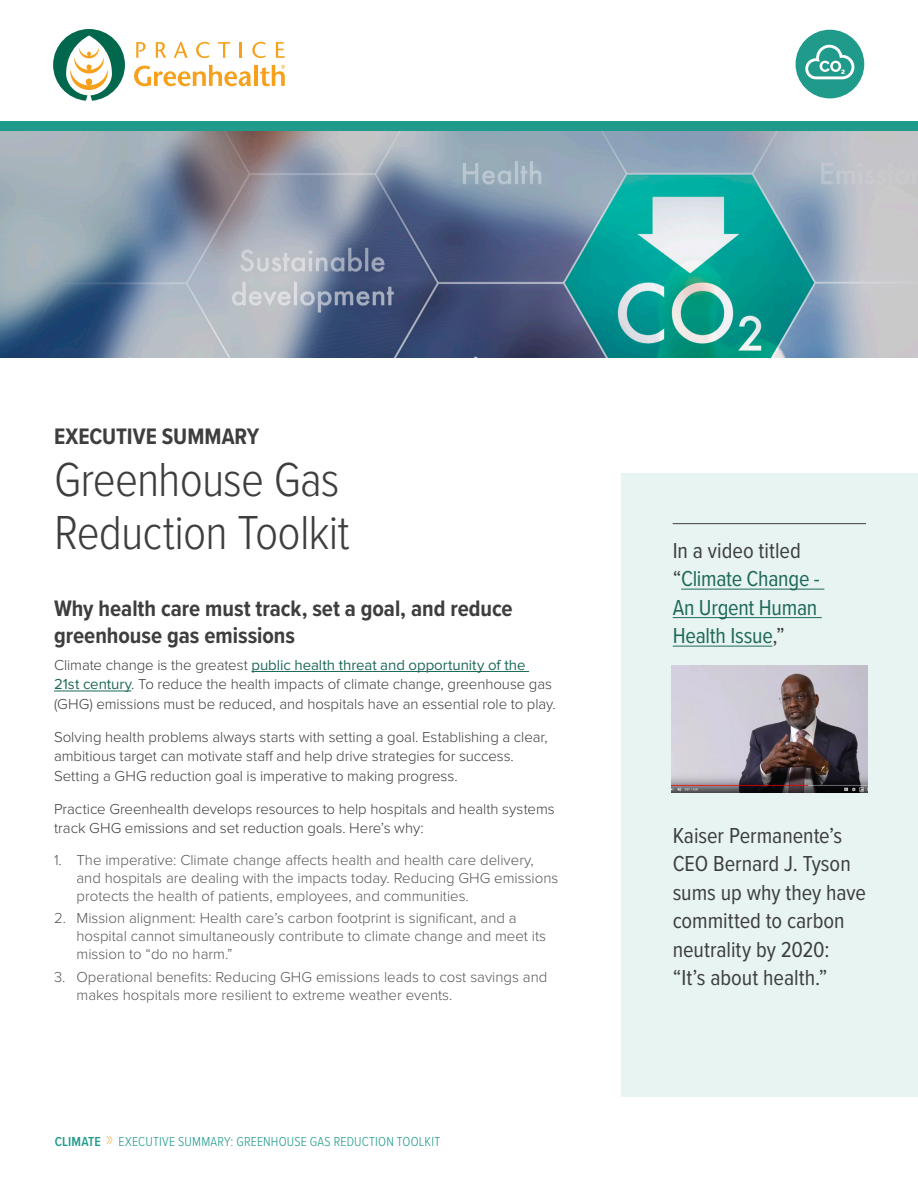
<style>
.page{position:relative;width:918px;height:1188px;background:#fff}
.page>*{position:absolute;margin:0;border:0;box-sizing:border-box;transform-origin:0 0}
.t1{font:300 49.5px/52.5px "Proxima Nova Cond";letter-spacing:-.02em;color:#3e3e3f}
.t2{font:700 23.25px/27px "Proxima Nova Cond";color:#3e3e3f}
.Callouts{font:22.5px/28.5px "Proxima Nova Cond";letter-spacing:-.005em;color:#3e3e3f}
.Callouts-2{font:22.5px/28.5px "Proxima Nova Cond";letter-spacing:-.01em;color:#1f695a}
.Body{font:300 15px/19.5px "Proxima Nova";letter-spacing:-.005em;color:#3e3e3f}
.t3{font:300 15px/18px "Proxima Nova";color:#57585a}
.t4{font:300 13.5px "Proxima Nova Cond";letter-spacing:.015em;color:#1f9a8b}
.s1{font-weight:400;color:#1f695a}
.s2{font-weight:600}
.s3{font-size:21.15px;color:#f4a11d}
.s4{color:#3e3e3f}
</style>
<div class="page">
<svg style="left:796px;top:30px;width:68px;height:68px"></svg>
<div style="left:0;top:121px;width:918px;height:10px;background:#1f9a8b"></div>
<svg style="left:53px;top:29px;width:72px;height:72px"></svg>
<svg style="left:136px;top:42px;width:10px;height:16px"></svg>
<svg style="left:156px;top:42px;width:10px;height:16px"></svg>
<svg style="left:174px;top:42px;width:14px;height:16px"></svg>
<svg style="left:196px;top:42px;width:14px;height:16px"></svg>
<svg style="left:218px;top:42px;width:12px;height:16px"></svg>
<svg style="left:240px;top:42px;width:2px;height:16px"></svg>
<svg style="left:252px;top:42px;width:14px;height:16px"></svg>
<svg style="left:276px;top:42px;width:9px;height:16px"></svg>
<svg style="left:134px;top:65px;width:117px;height:21px"></svg>
<hr style="left:254px;top:65px;width:4px;height:21px;background:#f6a01b">
<svg style="left:260px;top:65px;width:25px;height:21px"></svg>
<img style="left:0;top:131px;width:918px;height:226px">
<div style="left:621px;top:473px;width:297px;height:624px;background:#e7f4f2"></div>
<hr style="left:252px;top:671px;width:277px;height:1px;background:#1f695a">
<hr style="left:54px;top:691px;width:77px;height:1px;background:#1f695a">
<img style="left:672px;top:665px;width:195px;height:128px">
<hr style="left:673px;top:523px;width:193px;height:1px;background:#3e3e3f">
<hr style="left:681px;top:589px;width:143px;height:1px;background:#1f695a">
<hr style="left:673px;top:617px;width:149px;height:1px;background:#1f695a">
<hr style="left:673px;top:646px;width:99px;height:1px;background:#1f695a">
<h2 class="t2" style="left:54px;top:423px;width:207px">EXECUTIVE SUMMARY</h2>
<h1 class="t1" style="left:54px;top:451px;width:297px">Greenhouse Gas<br>Reduction Toolkit</h1>
<h2 class="t2" style="left:54px;top:596px;width:460px">Why health care must track, set a goal, and reduce greenhouse gas emissions</h2>
<p class="Body" style="left:54px;top:655px;width:503px">Climate change is the greatest <span class="s1">public health threat and opportunity of the<br>21st century</span>. To reduce the health impacts of climate change, greenhouse gas (GHG) emissions must be reduced, and hospitals have an essential role to play.</p>
<p class="Body" style="left:54px;top:727px;width:495px">Solving health problems always starts with setting a goal. Establishing a clear, ambitious target can motivate staff and help drive strategies for success.<br>Setting a GHG reduction goal is imperative to making progress.</p>
<p class="Body" style="left:54px;top:799px;width:502px">Practice Greenhealth develops resources to help hospitals and health systems track GHG emissions and set reduction goals. Here’s why:</p>
<p class="t3" style="left:76px;top:851px;width:483px;text-indent:-22px">1. The imperative: Climate change affects health and health care delivery, and hospitals are dealing with the impacts today. Reducing GHG emissions protects the health of patients, employees, and communities.</p>
<p class="t3" style="left:76px;top:909px;width:471px;text-indent:-22px">2. Mission alignment: Health care’s carbon footprint is significant, and a hospital cannot simultaneously contribute to climate change and meet its mission to “do no harm.”</p>
<p class="t3" style="left:76px;top:968px;width:472px;text-indent:-22px">3. Operational benefits: Reducing GHG emissions leads to cost savings and makes hospitals more resilient to extreme weather events.</p>
<p class="t4" style="left:55px;top:1131px;width:387px"><span class="s2">CLIMATE</span> <span class="s3">&gt;&gt;</span> EXECUTIVE SUMMARY: GREENHOUSE GAS REDUCTION TOOLKIT</p>
<p class="Callouts-2" style="left:673px;top:535px;width:149px"><span class="s4">In a video titled “</span>Climate Change -<br>An Urgent Human<br>Health Issue<span class="s4">,”</span></p>
<p class="Callouts" style="left:673px;top:820px;width:195px">Kaiser Permanente’s<br>CEO Bernard J. Tyson sums up why they have committed to carbon neutrality by 2020: “It’s about health.”</p>
</div>
